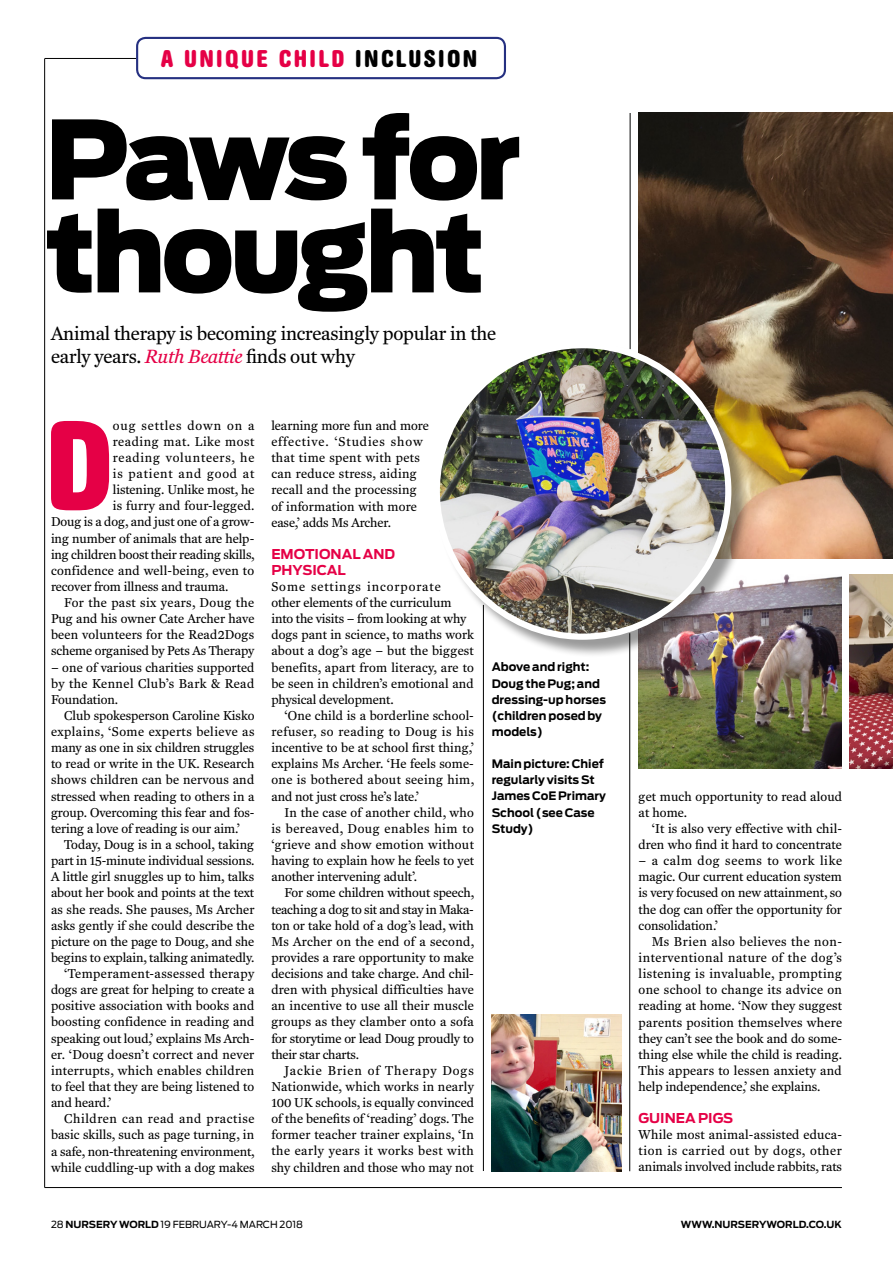
<style>
.page{position:relative;width:893px;height:1263px;background:#fff}
.page>*{position:absolute;margin:0;border:0;box-sizing:border-box;transform-origin:0 0}
.t1{font:700 condensed 126.15px "AG Book Rounded BQ";color:#e50046}
.t2{font:900 108px/93px "Antenna";letter-spacing:-.045em;color:#000}
.t3{font:700 condensed 24px "AG Book Rounded BQ";letter-spacing:.1em;color:#e50046}
.t4{font:19.5px/22.5px "Fenway";letter-spacing:-.01em;color:#000}
.t5{font:700 13.5px/16px "Antenna";color:#e50046}
.t6{font:13.2px/16.2px "Fenway";letter-spacing:.005em;color:#000;text-align:justify}
.t7{font:13.2px "Fenway";letter-spacing:.03em;color:#000}
.t8{font:13.2px "Fenway";letter-spacing:.065em;color:#000}
.t9{font:13.2px "Fenway";letter-spacing:.045em;color:#000}
.t10{font:13.2px "Fenway";letter-spacing:.06em;color:#000}
.t11{font:13.2px "Fenway";letter-spacing:.04em;color:#000}
.t12{font:700 11.7px/16px "Antenna";color:#000}
.t13{font:9.75px "Antenna";color:#000}
.t14{font:700 9.75px "Antenna";color:#000}
.s1{color:#000}
.s2{font-style:italic;color:#e50046}
.s3{font-weight:700}
</style>
<div class="page">
<hr style="left:45px;top:58px;width:91px;height:1px;background:#000">
<hr style="left:44px;top:59px;width:1px;height:1128px;background:#000">
<hr style="left:45px;top:1187px;width:797px;height:1px;background:#000">
<hr style="left:483px;top:605px;width:1px;height:566px;background:#000">
<hr style="left:630px;top:113px;width:1px;height:236px;background:#000">
<hr style="left:629px;top:633px;width:1px;height:538px;background:#000">
<img style="left:639px;top:575px;width:203px;height:193px">
<img style="left:850px;top:575px;width:43px;height:193px">
<div style="left:136px;top:37px;width:370px;height:42px;border:2px solid #253081;border-radius:9px"></div>
<img style="left:639px;top:112px;width:254px;height:447px">
<div style="left:436px;top:344px;width:314px;height:314px;background:#000;opacity:.4"></div>
<img style="left:439px;top:347px;width:288px;height:288px">
<img style="left:492px;top:1014px;width:130px;height:157px">
<h3 class="t3" style="left:161px;top:44px;width:318px">A UNIQUE CHILD <span class="s1">INCLUSION</span></h3>
<h2 class="t2" style="left:45px;top:114px;width:478px">Paws for thought</h2>
<h3 class="t4" style="left:51px;top:322px;width:447px">Animal therapy is becoming increasingly popular in the early years. <span class="s2">Ruth Beattie</span> finds out why</h3>
<h1 class="t1" style="left:45px;top:393px;width:70px">D</h1>
<p class="t8" style="left:113px;top:417px;width:143px">oug settles down on a</p>
<p class="t11" style="left:113px;top:433px;width:143px">reading mat. Like most</p>
<p class="t10" style="left:113px;top:449px;width:143px">reading volunteers, he</p>
<p class="t8" style="left:113px;top:465px;width:143px">is patient and good at</p>
<p class="t6" style="left:113px;top:481px;width:143px">listening. Unlike most, he</p>
<p class="t6" style="left:113px;top:498px;width:143px">is furry and four-legged.</p>
<p class="t6" style="left:51px;top:514px;width:205px">Doug is a dog, and just one of a grow-</p>
<p class="t6" style="left:51px;top:530px;width:205px">ing number of animals that are help-</p>
<p class="t6" style="left:51px;top:546px;width:205px">ing children boost their reading skills,</p>
<p class="t6" style="left:51px;top:562px;width:205px">confidence and well-being, even to</p>
<p class="t6" style="left:51px;top:578px;width:179px">recover from illness and trauma.</p>
<p class="t7" style="left:64px;top:594px;width:192px">For the past six years, Doug the</p>
<p class="t6" style="left:51px;top:610px;width:205px">Pug and his owner Cate Archer have</p>
<p class="t6" style="left:51px;top:627px;width:205px">been volunteers for the Read2Dogs</p>
<p class="t6" style="left:51px;top:643px;width:205px">scheme organised by Pets As Therapy</p>
<p class="t6" style="left:51px;top:659px;width:205px">– one of various charities supported by the Kennel Club’s Bark &amp; Read Foundation.</p>
<p class="t6" style="left:51px;top:707px;width:205px;text-indent:13px">Club spokesperson Caroline Kisko explains, ‘Some experts believe as many as one in six children struggles to read or write in the UK. Research shows children can be nervous and stressed when reading to others in a group. Overcoming this fear and fos&shy;tering a love of reading is our aim.’</p>
<p class="t6" style="left:64px;top:836px;width:192px">Today, Doug is in a school, taking</p>
<p class="t6" style="left:51px;top:852px;width:205px">part in 15-minute individual sessions.</p>
<p class="t6" style="left:51px;top:869px;width:205px">A little girl snuggles up to him, talks</p>
<p class="t6" style="left:51px;top:885px;width:205px">about her book and points at the text</p>
<p class="t6" style="left:51px;top:901px;width:205px">as she reads. She pauses, Ms Archer</p>
<p class="t6" style="left:51px;top:917px;width:205px">asks gently if she could describe the</p>
<p class="t6" style="left:51px;top:933px;width:205px">picture on the page to Doug, and she</p>
<p class="t6" style="left:51px;top:949px;width:205px">begins to explain, talking animatedly.</p>
<p class="t7" style="left:64px;top:965px;width:192px">‘Temperament-assessed therapy</p>
<p class="t6" style="left:51px;top:981px;width:205px">dogs are great for helping to create a</p>
<p class="t6" style="left:51px;top:998px;width:205px">positive association with books and</p>
<p class="t6" style="left:51px;top:1014px;width:205px">boosting confidence in reading and</p>
<p class="t6" style="left:51px;top:1030px;width:205px">speaking out loud,’ explains Ms Arch-</p>
<p class="t6" style="left:51px;top:1046px;width:205px">er. ‘Doug doesn’t correct and never</p>
<p class="t7" style="left:51px;top:1062px;width:205px">interrupts, which enables children</p>
<p class="t6" style="left:51px;top:1078px;width:205px">to feel that they are being listened to</p>
<p class="t6" style="left:51px;top:1094px;width:62px">and heard.’</p>
<p class="t9" style="left:64px;top:1111px;width:192px">Children can read and practise</p>
<p class="t6" style="left:51px;top:1127px;width:205px">basic skills, such as page turning, in</p>
<p class="t6" style="left:51px;top:1143px;width:205px">a safe, non-threatening environment,</p>
<p class="t6" style="left:51px;top:1159px;width:205px">while cuddling-up with a dog makes</p>
<p class="t6" style="left:271px;top:417px;width:159px;text-align:left">learning more fun and more effective. ‘Studies show that time spent with pets can reduce stress, aiding recall and the processing of information with more ease,’ adds Ms Archer.</p>
<p class="t5" style="left:271px;top:546px;width:125px">EMOTIONAL AND<br>PHYSICAL</p>
<p class="t6" style="left:271px;top:578px;width:204px;text-align:left">Some settings incorporate<br>other elements of the curriculum into the visits – from looking at why dogs pant in science, to maths work about a dog’s age – but the biggest benefits, apart from literacy, are to be seen in children’s emotional and physical development.</p>
<p class="t6" style="left:271px;top:707px;width:204px;text-indent:13px">‘One child is a borderline school&shy;refuser, so reading to Doug is his incentive to be at school first thing,’ explains Ms Archer. ‘He feels some&shy;one is bothered about seeing him, and not just cross he’s late.’</p>
<p class="t6" style="left:271px;top:804px;width:204px;text-indent:13px">In the case of another child, who is bereaved, Doug enables him to ‘grieve and show emotion without having to explain how he feels to yet another intervening adult’.</p>
<p class="t6" style="left:271px;top:885px;width:204px;text-indent:13px">For some children without speech, teaching a dog to sit and stay in Maka&shy;ton or take hold of a dog’s lead, with Ms Archer on the end of a second, provides a rare opportunity to make decisions and take charge. And chil&shy;dren with physical difficulties have an incentive to use all their muscle groups as they clamber onto a sofa for storytime or lead Doug proudly to their star charts.</p>
<p class="t6" style="left:271px;top:1062px;width:204px;text-indent:13px">Jackie Brien of Therapy Dogs Nationwide, which works in nearly 100 UK schools, is equally convinced of the benefits of ‘reading’ dogs. The former teacher trainer explains, ‘In the early years it works best with shy children and those who may not</p>
<p class="t12" style="left:492px;top:659px;width:116px">Above and right:<br>Doug the Pug; and dressing-up horses (children posed by models)</p>
<p class="t12" style="left:492px;top:756px;width:116px">Main picture: Chief regularly visits St<br>James CoE Primary<br>School (see Case<br>Study)</p>
<p class="t13" style="left:51px;top:1218px;width:254px">28 <span class="s3">NURSERY WORLD</span> 19 FEBRUARY-4 MARCH 2018</p>
<p class="t6" style="left:639px;top:788px;width:205px">get much opportunity to read aloud at home.</p>
<p class="t6" style="left:639px;top:820px;width:205px;text-align:right">‘It is also very effective with chil&shy;dren who find it hard to concentrate</p>
<p class="t6" style="left:639px;top:852px;width:205px">– a calm dog seems to work like magic. Our current education system is very focused on new attainment, so the dog can offer the opportunity for consolidation.’</p>
<p class="t6" style="left:639px;top:933px;width:205px;text-indent:13px">Ms Brien also believes the non&shy;interventional nature of the dog’s listening is invaluable, prompting one school to change its advice on reading at home. ‘Now they suggest parents position themselves where they can’t see the book and do some&shy;thing else while the child is reading.<br>This appears to lessen anxiety and help independence,’ she explains.</p>
<p class="t5" style="left:639px;top:1110px;width:96px">GUINEA PIGS</p>
<p class="t6" style="left:639px;top:1126px;width:205px">While most animal-assisted educa&shy;tion is carried out by dogs, other animals involved include rabbits, rats</p>
<p class="t14" style="left:681px;top:1218px;width:162px">WWW.NURSERYWORLD.CO.UK</p>
</div>
